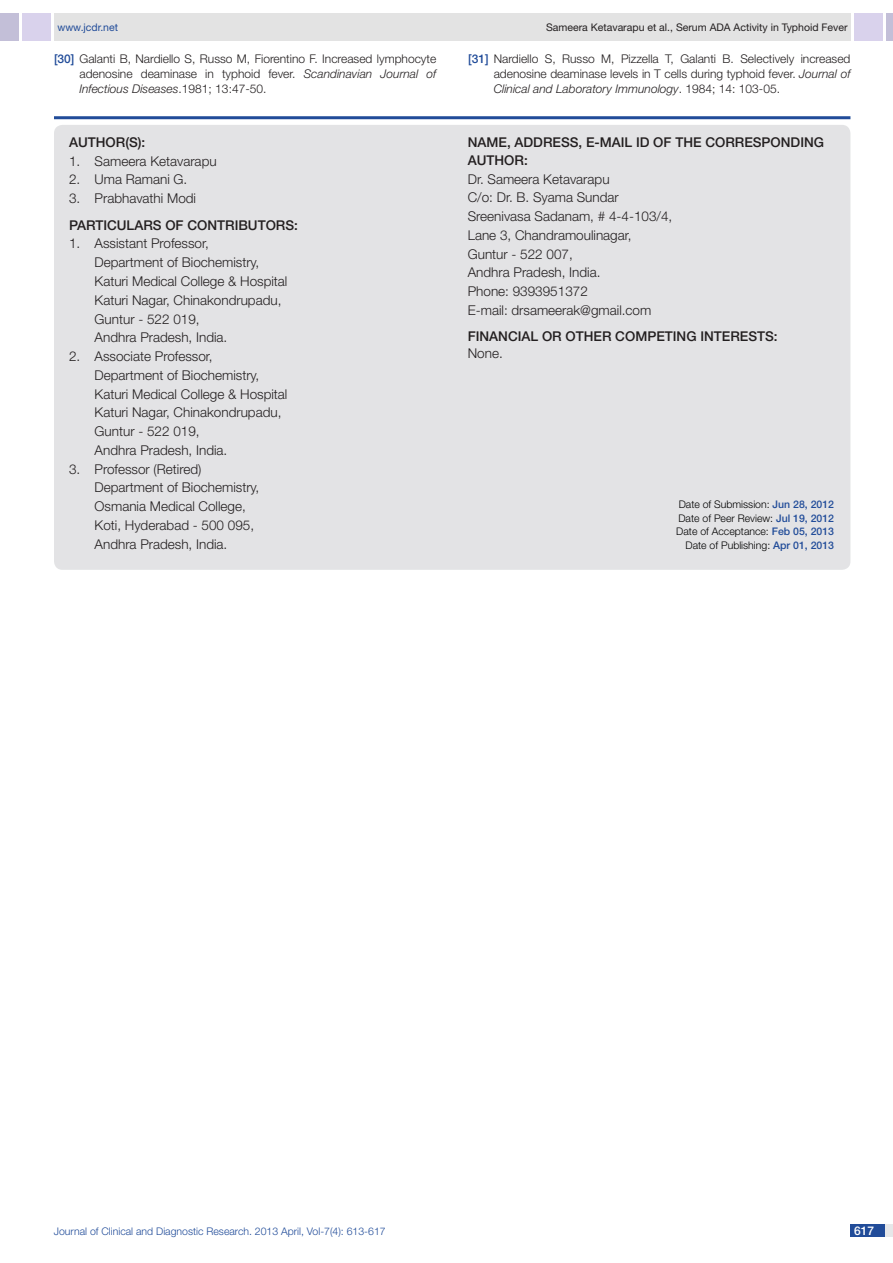
<style>
.page{position:relative;width:893px;height:1263px;background:#fff}
.page>*{position:absolute;margin:0;border:0;box-sizing:border-box;transform-origin:0 0}
.con_particulars{font:300 13.5px/18.8px "Helvetica Neue";color:#231f20}
.Body_text{font:500 13.5px "Helvetica Neue";color:#231f20}
.con_particulars-2{font:500 13.5px "Helvetica Neue";color:#231f20}
.Body_text-2{font:300 13.5px "Helvetica Neue";color:#231f20}
.t1{font:300 12px/15px "Helvetica Neue";color:#231f20;text-align:justify}
.t2{font:500 12px "Helvetica Neue";color:#fff}
.t3{font:300 10.5px/13.5px "Helvetica Neue";color:#000;text-align:justify}
.t4{font:300 10.5px "Helvetica Neue";color:#214c99}
.t5{font:10.5px "Helvetica Neue";color:#231f20}
.t6{font:10.5px "Helvetica Neue";color:#214c99}
.s1{font-weight:500;color:#214c99}
.s2{font-style:italic}
</style>
<div class="page">
<div style="left:54px;top:13px;width:796px;height:28px;background:#e3e3e3"></div>
<div style="left:0;top:13px;width:19px;height:28px;background:#c3bfd8"></div>
<div style="left:22px;top:13px;width:29px;height:28px;background:#d9d2ec"></div>
<div style="left:886px;top:13px;width:7px;height:28px;background:#c3bfd8"></div>
<div style="left:854px;top:13px;width:29px;height:28px;background:#d9d2ec"></div>
<div style="left:850px;top:1224px;width:43px;height:13px;background:#e6e7e9"></div>
<div style="left:850px;top:1224px;width:35px;height:13px;background:#214c99"></div>
<hr style="left:54px;top:116px;width:796px;height:3px;background:#214c99">
<div style="left:54px;top:125px;width:796px;height:445px;background:#e3e3e5;border-radius:9px"></div>
<p class="t6" style="left:57px;top:21px;width:62px">www.jcdr.net</p>
<p class="t5" style="left:546px;top:21px;width:303px">Sameera Ketavarapu et al., Serum ADA Activity in Typhoid Fever</p>
<p class="t1" style="left:80px;top:51px;width:358px;text-indent:-26px"><span class="s1">[30]</span> Galanti B, Nardiello S, Russo M, Fiorentino F. Increased lymphocyte adenosine deaminase in typhoid fever. <span class="s2">Scandinavian Journal of Infectious Diseases</span>.1981; 13:47-50.</p>
<p class="t1" style="left:494px;top:51px;width:358px;text-indent:-26px"><span class="s1">[31]</span> Nardiello S, Russo M, Pizzella T, Galanti B. Selectively increased adenosine deaminase levels in T cells during typhoid fever. <span class="s2">Journal of Clinical and Laboratory Immunology</span>. 1984; 14: 103-05.</p>
<p class="Body_text" style="left:69px;top:134px;width:11px">AUTHOR</p>
<p class="Body_text" style="left:125px;top:134px;width:22px">(S):</p>
<p class="con_particulars" style="left:69px;top:151px;width:149px">1. Sameera Ketavarapu</p>
<p class="con_particulars" style="left:69px;top:170px;width:120px">2. Uma Ramani G.</p>
<p class="con_particulars" style="left:69px;top:189px;width:129px">3. Prabhavathi Modi</p>
<p class="Body_text" style="left:69px;top:217px;width:9px">PARTI</p>
<p class="Body_text" style="left:107px;top:217px;width:99px">CULARS OF CONTRI</p>
<p class="Body_text" style="left:238px;top:217px;width:20px">BUTOR</p>
<p class="Body_text" style="left:285px;top:217px;width:14px">S:</p>
<p class="con_particulars" style="left:69px;top:234px;width:141px">1. Assistant Professor,</p>
<p class="con_particulars" style="left:95px;top:253px;width:166px">Department of Biochemistry,</p>
<p class="con_particulars" style="left:95px;top:272px;width:194px">Katuri Medical College &amp; Hospital</p>
<p class="con_particulars" style="left:95px;top:290px;width:188px">Katuri Nagar, Chinakondrupadu,</p>
<p class="con_particulars" style="left:95px;top:309px;width:107px">Guntur - 522 019,</p>
<p class="con_particulars" style="left:95px;top:328px;width:134px">Andhra Pradesh, India.</p>
<p class="con_particulars" style="left:69px;top:347px;width:145px">2. Associate Professor,</p>
<p class="con_particulars" style="left:95px;top:365px;width:166px">Department of Biochemistry,</p>
<p class="con_particulars" style="left:95px;top:384px;width:194px">Katuri Medical College &amp; Hospital</p>
<p class="con_particulars" style="left:95px;top:403px;width:188px">Katuri Nagar, Chinakondrupadu,</p>
<p class="con_particulars" style="left:95px;top:422px;width:107px">Guntur - 522 019,</p>
<p class="con_particulars" style="left:95px;top:440px;width:134px">Andhra Pradesh, India.</p>
<p class="con_particulars" style="left:69px;top:459px;width:134px">3. Professor (Retired)</p>
<p class="con_particulars" style="left:95px;top:478px;width:166px">Department of Biochemistry,</p>
<p class="con_particulars" style="left:95px;top:497px;width:153px">Osmania Medical College,</p>
<p class="con_particulars" style="left:95px;top:515px;width:161px">Koti, Hyderabad - 500 095,</p>
<p class="con_particulars" style="left:95px;top:534px;width:134px">Andhra Pradesh, India.</p>
<p class="con_particulars-2" style="left:468px;top:134px;width:11px">NAME</p>
<p class="con_particulars-2" style="left:507px;top:134px;width:18px">, ADDRE</p>
<p class="con_particulars-2" style="left:561px;top:134px;width:48px">SS, E-MAI</p>
<p class="con_particulars-2" style="left:625px;top:134px;width:61px">L ID OF THE</p>
<p class="con_particulars-2" style="left:705px;top:134px;width:20px">CORRE</p>
<p class="con_particulars-2" style="left:753px;top:134px;width:19px">SPONDIN</p>
<p class="con_particulars-2" style="left:814px;top:134px;width:12px">G</p>
<p class="con_particulars-2" style="left:468px;top:152px;width:11px">AUTHOR</p>
<p class="con_particulars-2" style="left:524px;top:152px;width:5px">:</p>
<p class="con_particulars" style="left:468px;top:169px;width:143px">Dr. Sameera Ketavarapu</p>
<p class="con_particulars" style="left:468px;top:188px;width:153px">C/o: Dr. B. Syama Sundar</p>
<p class="con_particulars" style="left:468px;top:207px;width:206px">Sreenivasa Sadanam, # 4-4-103/4,<br>Lane 3, Chandramoulinagar,</p>
<p class="con_particulars" style="left:468px;top:244px;width:107px">Guntur - 522 007,</p>
<p class="con_particulars" style="left:468px;top:263px;width:134px">Andhra Pradesh, India.</p>
<p class="con_particulars" style="left:468px;top:282px;width:122px">Phone: 9393951372</p>
<p class="con_particulars" style="left:468px;top:300px;width:185px">E-mail: drsameerak@gmail.com</p>
<p class="Body_text" style="left:468px;top:328px;width:108px">Financial OR OTHER</p>
<p class="Body_text" style="left:615px;top:328px;width:20px">COMPETIN</p>
<p class="Body_text" style="left:686px;top:328px;width:23px">G INTERE</p>
<p class="Body_text" style="left:748px;top:328px;width:31px">STS:</p>
<p class="Body_text-2" style="left:468px;top:345px;width:37px">None.</p>
<p class="t3" style="left:676px;top:498px;width:159px">Date of Submission: <span class="s1">Jun 28, 2012<br></span>Date of Peer Review: <span class="s1">Jul 19, 2012<br></span>Date of Acceptance: <span class="s1">Feb 05, 2013</span></p>
<p class="t3" style="left:685px;top:538px;width:150px">Date of Publishing: <span class="s1">Apr 01, 2013</span></p>
<p class="t4" style="left:54px;top:1225px;width:333px">Journal of Clinical and Diagnostic Research. 2013 April, Vol-7(4): 613-617</p>
<p class="t2" style="left:854px;top:1223px;width:22px">617</p>
</div>
